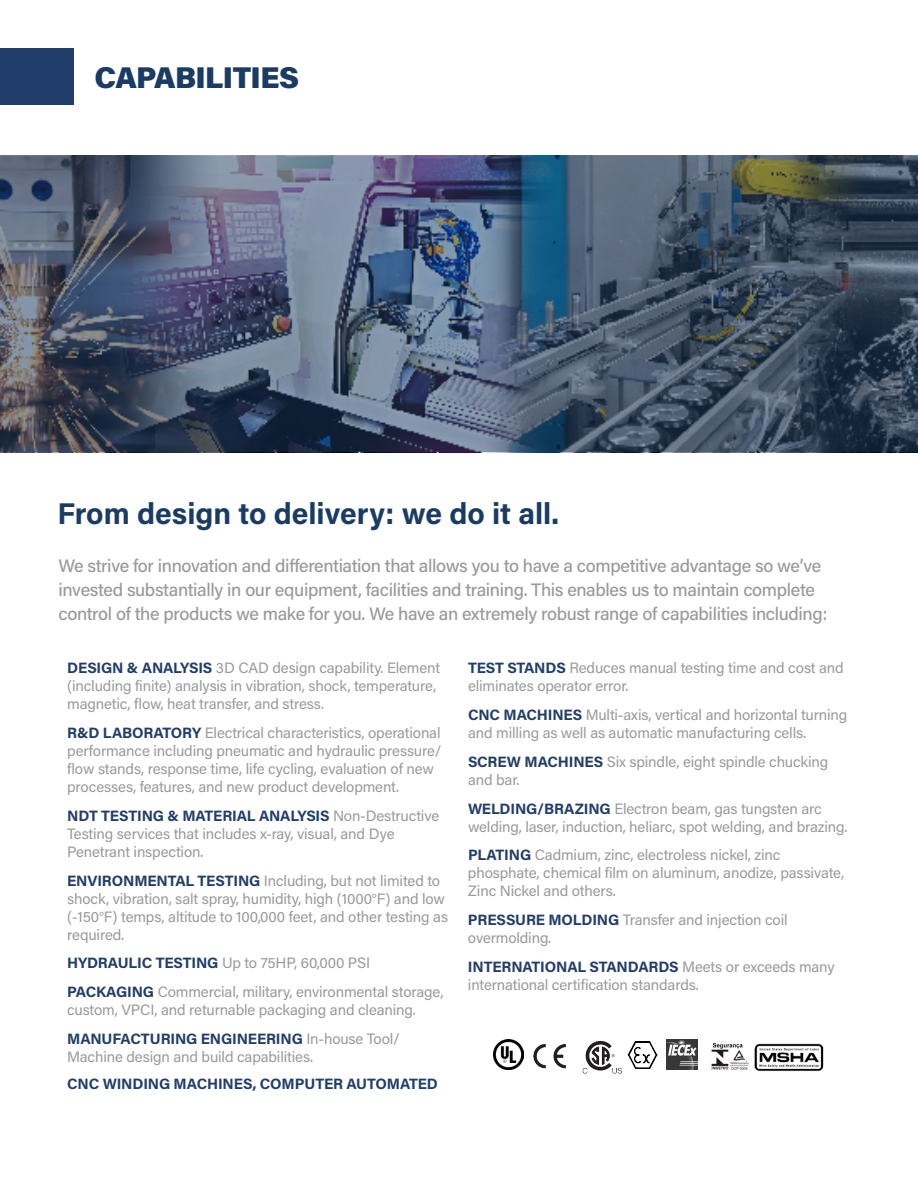
<style>
.page{position:relative;width:918px;height:1188px;background:#fff}
.page>*{position:absolute;margin:0;border:0;box-sizing:border-box;transform-origin:0 0}
.t1{font:700 30px "Acumin Pro";color:#1a3c64}
.t2{font:900 30px "Acumin Pro";letter-spacing:-.025em;color:#1a3c64}
.t3{font:500 18px/24px "Acumin Pro";letter-spacing:-.02em;color:#9b9a9a}
.t4{font:15px/18px "Acumin Pro";letter-spacing:-.01em;color:#9b9a9a}
.t5{font:700 15px "Acumin Pro";letter-spacing:-.01em;color:#213d69}
.s1{font-weight:700;color:#213d69}
</style>
<div class="page">
<img style="left:533px;top:1044px;width:33px;height:25px">
<img style="left:666px;top:1040px;width:32px;height:30px">
<img style="left:582px;top:1040px;width:40px;height:34px">
<img style="left:493px;top:1040px;width:30px;height:30px">
<img style="left:711px;top:1042px;width:38px;height:28px">
<img style="left:754px;top:1043px;width:70px;height:28px">
<img style="left:627px;top:1041px;width:31px;height:28px">
<div style="left:0;top:49px;width:73px;height:56px;background:#213d69"></div>
<img style="left:0;top:155px;width:918px;height:297px">
<p class="t2" style="left:94px;top:56px;width:206px">CAPABILITIES</p>
<p class="t1" style="left:57px;top:493px;width:503px">From design to delivery: we do it all.</p>
<p class="t3" style="left:59px;top:553px;width:770px">We strive for innovation and differentiation that allows you to have a competitive advantage so we’ve invested substantially in our equipment, facilities and training. This enables us to maintain complete control of the products we make for you. We have an extremely robust range of capabilities including:</p>
<p class="t4" style="left:67px;top:658px;width:374px"><span class="s1">DESIGN &amp; ANALYSIS</span> 3D CAD design capability. Element (including finite) analysis in vibration, shock, temperature, magnetic, flow, heat transfer, and stress.</p>
<p class="t4" style="left:67px;top:723px;width:376px"><span class="s1">R&amp;D LABORATORY</span> Electrical characteristics, operational performance including pneumatic and hydraulic pressure/ flow stands, response time, life cycling, evaluation of new processes, features, and new product development.</p>
<p class="t4" style="left:67px;top:806px;width:374px"><span class="s1">NDT TESTING &amp; MATERIAL ANALYSIS</span> Non-Destructive<br>Testing services that includes x-ray, visual, and Dye<br>Penetrant inspection.</p>
<p class="t4" style="left:67px;top:871px;width:382px"><span class="s1">ENVIRONMENTAL TESTING</span> Including, but not limited to shock, vibration, salt spray, humidity, high (1000°F) and low (-150°F) temps, altitude to 100,000 feet, and other testing as required.</p>
<p class="t4" style="left:67px;top:954px;width:305px"><span class="s1">HYDRAULIC TESTING</span> Up to 75HP, 60,000 PSI</p>
<p class="t4" style="left:67px;top:982px;width:378px"><span class="s1">PACKAGING</span> Commercial, military, environmental storage, custom, VPCI, and returnable packaging and cleaning.</p>
<p class="t4" style="left:67px;top:1029px;width:334px"><span class="s1">MANUFACTURING ENGINEERING</span> In-house Tool/<br>Machine design and build capabilities.</p>
<p class="t5" style="left:67px;top:1073px;width:372px">CNC WINDING MACHINES, COMPUTER AUTOMATED</p>
<p class="t4" style="left:468px;top:658px;width:377px"><span class="s1">TEST STANDS</span> Reduces manual testing time and cost and eliminates operator error.</p>
<p class="t4" style="left:468px;top:705px;width:381px"><span class="s1">CNC MACHINES</span> Multi-axis, vertical and horizontal turning and milling as well as automatic manufacturing cells.</p>
<p class="t4" style="left:468px;top:752px;width:362px"><span class="s1">SCREW MACHINES</span> Six spindle, eight spindle chucking and bar.</p>
<p class="t4" style="left:468px;top:799px;width:381px"><span class="s1">WELDING/BRAZING</span> Electron beam, gas tungsten arc welding, laser, induction, heliarc, spot welding, and brazing.</p>
<p class="t4" style="left:468px;top:846px;width:378px"><span class="s1">PLATING</span> Cadmium, zinc, electroless nickel, zinc phosphate, chemical film on aluminum, anodize, passivate,<br>Zinc Nickel and others.</p>
<p class="t4" style="left:468px;top:910px;width:321px"><span class="s1">PRESSURE MOLDING</span> Transfer and injection coil overmolding.</p>
<p class="t4" style="left:468px;top:957px;width:368px"><span class="s1">INTERNATIONAL STANDARDS</span> Meets or exceeds many international certification standards.</p>
</div>
